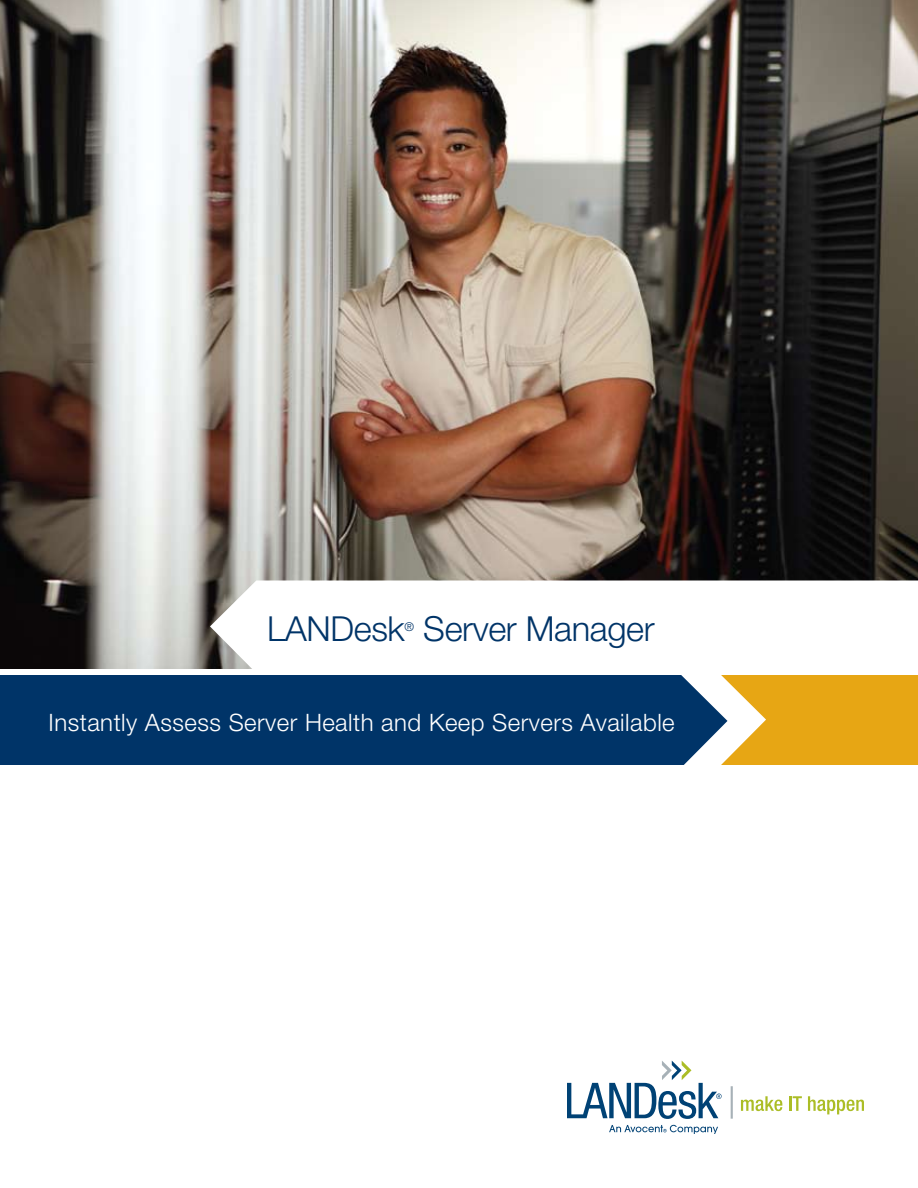
<style>
.page{position:relative;width:918px;height:1188px;background:#fff}
.page>*{position:absolute;margin:0;border:0;box-sizing:border-box;transform-origin:0 0}
.t1{font:300 34.5px "Helvetica Neue";letter-spacing:-.01em;color:#003468}
.t2{font:300 24px "Helvetica Neue";letter-spacing:.02em;color:#fff}
.t3{font:300 12px "Helvetica Neue";color:#003468}
</style>
<div class="page">
<img style="left:0;top:0;width:918px;height:669px">
<svg style="left:609px;top:1125px;width:109px;height:9px"></svg>
<svg style="left:567px;top:1061px;width:155px;height:58px"></svg>
<svg style="left:741px;top:1096px;width:41px;height:15px"></svg>
<svg style="left:789px;top:1096px;width:13px;height:15px"></svg>
<svg style="left:808px;top:1096px;width:56px;height:18px"></svg>
<hr style="left:731px;top:1086px;width:2px;height:33px;background:#a7b1b7">
<div style="left:0;top:675px;width:721px;height:90px;background:#003468"></div>
<svg style="left:721px;top:675px;width:197px;height:90px;background:#e9b02f"></svg>
<svg style="left:210px;top:580px;width:708px;height:89px"></svg>
<h1 class="t1" style="left:267px;top:608px;width:139px">LANDesk</h1>
<p class="t3" style="left:405px;top:620px;width:11px">®</p>
<h1 class="t1" style="left:423px;top:608px;width:233px">Server Manager</h1>
<p class="t2" style="left:49px;top:708px;width:628px">Instantly Assess Server Health and Keep Servers Available</p>
</div>
